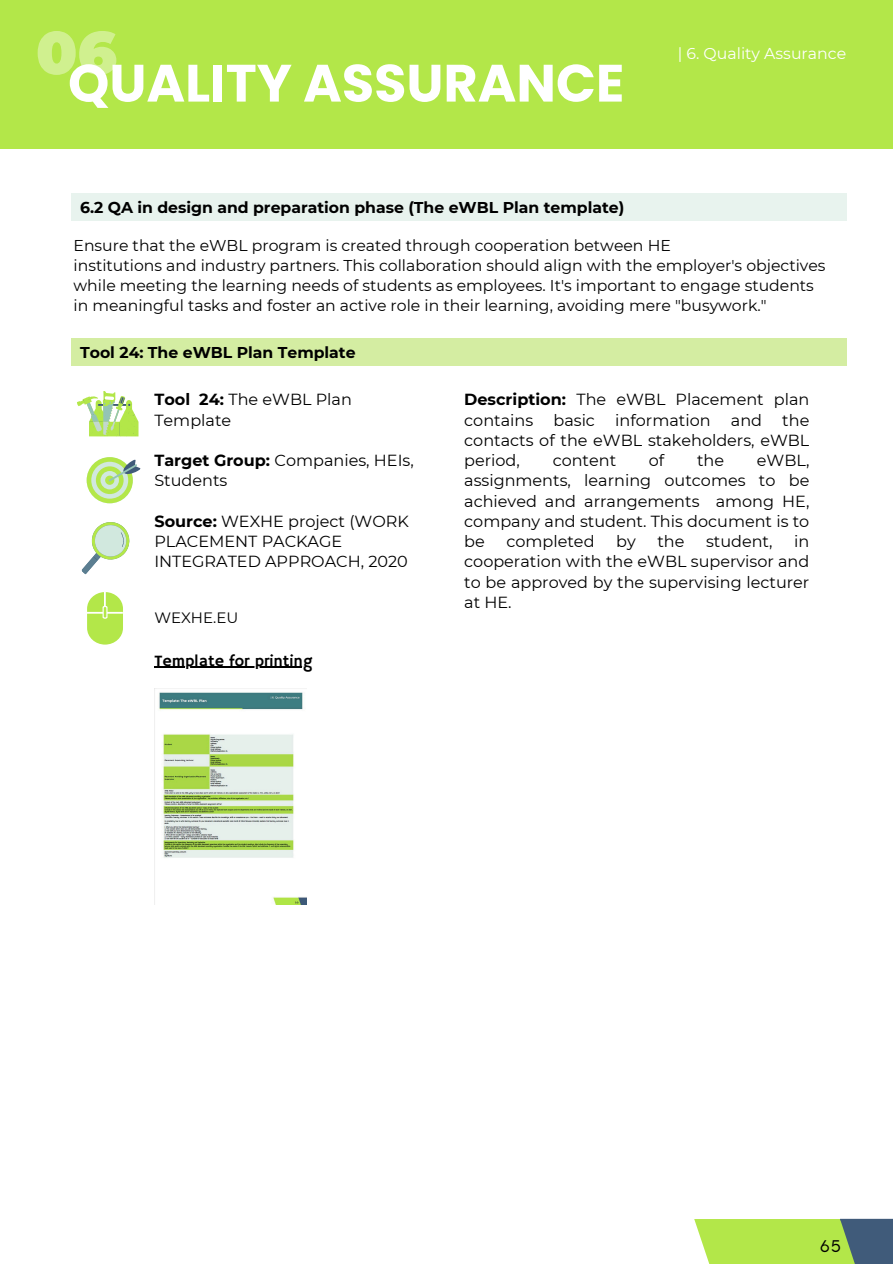
<style>
.page{position:relative;width:893px;height:1264px;background:#fff}
.page>*{position:absolute;margin:0;border:0;box-sizing:border-box;transform-origin:0 0}
.t1{font:900 60px "Montserrat";color:#fff}
.t2{font:700 52.5px "Poppins";color:#fff}
.t3{font:16.05px/20.2px "Montserrat";color:#000}
.t4{font:16.05px "Hammersmith One";color:#000}
.t5{font:15.75px "Montserrat";color:#fff}
.t6{font:15.6px "Montserrat";color:#000}
.t7{font:700 15.6px "Montserrat";color:#000}
.t8{font:15px "Montserrat";color:#000}
.t9{font:300 15px "LEMONMILK";color:#000}
.s1{font-weight:700}
</style>
<div class="page">
<div style="left:694px;top:1218px;width:198px;height:45px;background:#b3e749"></div>
<svg style="left:839px;top:1218px;width:53px;height:45px;background:#557374"></svg>
<div style="left:71px;top:193px;width:775px;height:27px;background:#e8f3ee"></div>
<svg style="left:77px;top:391px;width:61px;height:45px"></svg>
<svg style="left:87px;top:457px;width:54px;height:46px"></svg>
<svg style="left:81px;top:522px;width:49px;height:53px"></svg>
<svg style="left:87px;top:592px;width:36px;height:52px;background:#c1eb6c"></svg>
<div style="left:0;top:0;width:892px;height:148px;background:#b3e749"></div>
<div style="left:71px;top:339px;width:775px;height:27px;background:#d4eda2"></div>
<img style="left:154px;top:688px;width:152px;height:216px">
<hr style="left:154px;top:666px;width:158px;height:1px;background:#000">
<h1 class="t1" style="left:36px;top:16px;width:83px">06</h1>
<p class="t2" style="left:68px;top:46px;width:557px">QUALITY ASSURANCE</p>
<p class="t7" style="left:80px;top:198px;width:545px">6.2 QA in design and preparation phase (The eWBL Plan template)</p>
<p class="t5" style="left:677px;top:44px;width:170px">| 6. Quality Assurance</p>
<p class="t6" style="left:74px;top:236px;width:598px">Ensure that the eWBL program is created through cooperation between HE</p>
<p class="t6" style="left:74px;top:256px;width:753px">institutions and industry partners. This collaboration should align with the employer's objectives</p>
<h3 class="t6" style="left:74px;top:276px;width:741px">while meeting the learning needs of students as employees. It's important to engage students</h3>
<p class="t6" style="left:74px;top:295px;width:694px">in meaningful tasks and foster an active role in their learning, avoiding mere "busywork."</p>
<p class="t7" style="left:80px;top:343px;width:277px">Tool 24: The eWBL Plan Template</p>
<p class="t3" style="left:154px;top:389px;width:199px"><span class="s1">Tool 24:</span> The eWBL Plan<br>Template</p>
<h1 class="t3" style="left:154px;top:450px;width:261px"><span class="s1">Target Group:</span> Companies, HEIs,<br>Students</h1>
<h3 class="t3" style="left:154px;top:511px;width:256px"><span class="s1">Source:</span> WEXHE project (WORK<br>PLACEMENT PACKAGE</h3>
<p class="t3" style="left:154px;top:551px;width:255px">INTEGRATED APPROACH, 2020</p>
<p class="t8" style="left:154px;top:608px;width:85px">WEXHE.EU</p>
<p class="t4" style="left:154px;top:651px;width:159px">Template for printing</p>
<p class="t3" style="left:464px;top:389px;width:346px"><span class="s1">Description:</span> The eWBL Placement plan contains</p>
<p class="t3" style="left:553px;top:409px;width:43px">basic</p>
<p class="t3" style="left:615px;top:409px;width:97px">information</p>
<p class="t3" style="left:730px;top:409px;width:33px">and</p>
<p class="t3" style="left:464px;top:409px;width:346px;text-align:justify;text-indent:318px">the contacts of the eWBL stakeholders, eWBL period,</p>
<p class="t3" style="left:552px;top:450px;width:65px">content</p>
<p class="t3" style="left:649px;top:450px;width:17px">of</p>
<p class="t3" style="left:697px;top:450px;width:29px">the</p>
<p class="t3" style="left:464px;top:450px;width:346px;text-align:justify;text-indent:292px">eWBL, assignments, learning outcomes to be achieved and arrangements among HE, company and student. This document is to be</p>
<p class="t3" style="left:464px;top:531px;width:346px;text-align:justify;text-indent:330px">in cooperation with the eWBL supervisor and to be approved by the supervising lecturer at HE.</p>
<p class="t3" style="left:506px;top:531px;width:90px">completed</p>
<p class="t3" style="left:616px;top:531px;width:21px">by</p>
<p class="t3" style="left:657px;top:531px;width:29px">the</p>
<p class="t3" style="left:706px;top:531px;width:68px">student,</p>
<p class="t9" style="left:820px;top:1235px;width:22px">65</p>
</div>
